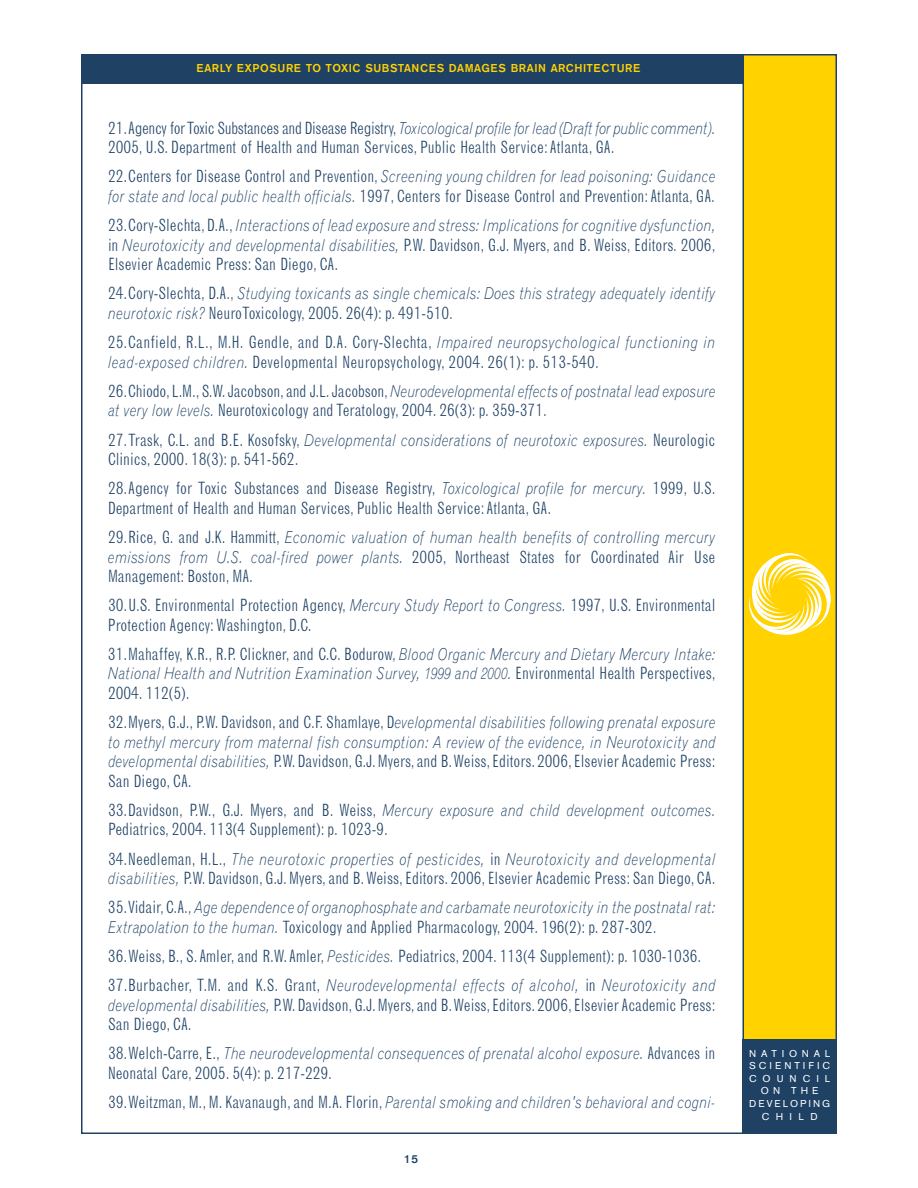
<style>
.page{position:relative;width:918px;height:1188px;background:#fff}
.page>*{position:absolute;margin:0;border:0;box-sizing:border-box;transform-origin:0 0}
.t1{font:300 condensed 16.5px/19.5px "Grotesque";color:#1e4164}
.t2{font:italic 300 16.5px/19.5px "Grotesque";color:#1e4164;text-align:justify;scale:.85 1}
.t3{font:12px "A Grotesk Mdm";letter-spacing:.05em;color:#ffd200}
.t4{font:12px "A Grotesk Mdm";color:#1e4164}
.t5{font:10.5px/12.6px "A Grotesk Rgl";letter-spacing:.39em;color:#fff;text-align:center}
.s1{font-style:italic;font-stretch:normal}
.s2{font-style:normal;font-stretch:condensed}
</style>
<div class="page">
<div style="left:81px;top:56px;width:661px;height:28px;background:#1e4164"></div>
<div style="left:743px;top:55px;width:93px;height:1078px;background:#ffd200"></div>
<svg style="left:749px;top:553px;width:81px;height:82px"></svg>
<div style="left:742px;top:54px;width:95px;height:1080px;border:2px solid #1e4164"></div>
<div style="left:742px;top:1040px;width:95px;height:94px;background:#1e4164"></div>
<p class="t3" style="left:197px;top:63px;width:445px">EARLY EXPOSURE TO TOXIC SUBSTANCES DAMAGES BRAIN ARCHITECTURE</p>
<p class="t1" style="left:108px;top:119px;width:609px">21.Agency for Toxic Substances and Disease Registry,<span class="s1">Toxicological profile for lead (Draft for public comment).<br></span>2005, U.S. Department of Health and Human Services, Public Health Service: Atlanta, GA.</p>
<p class="t1" style="left:108px;top:168px;width:609px">22.Centers for Disease Control and Prevention, <span class="s1">Screening young children for lead poisoning: Guidance for state and local public health officials.</span> 1997, Centers for Disease Control and Prevention: Atlanta, GA.</p>
<p class="t2" style="left:108px;top:217px;width:716px"><span class="s2">23.Cory-Slechta, D.A.,</span>Interactions of lead exposure and stress: Implications for cognitive dysfunction, <span class="s2">in</span> Neurotoxicity and developmental disabilities, <span class="s2">P.W. Davidson, G.J. Myers, and B. Weiss, Editors. 2006, Elsevier Academic Press: San Diego, CA.</span></p>
<p class="t2" style="left:108px;top:285px;width:716px"><span class="s2">24.Cory-Slechta, D.A.,</span> Studying toxicants as single chemicals: Does this strategy adequately identify neurotoxic risk? <span class="s2">NeuroToxicology, 2005. 26(4): p. 491-510.</span></p>
<p class="t1" style="left:108px;top:333px;width:609px">25.Canfield, R.L., M.H. Gendle, and D.A. Cory-Slechta, <span class="s1">Impaired neuropsychological functioning in lead-exposed children.</span> Developmental Neuropsychology, 2004. 26(1): p. 513-540.</p>
<p class="t1" style="left:108px;top:382px;width:609px">26.Chiodo, L.M., S.W. Jacobson, and J.L. Jacobson,<span class="s1">Neurodevelopmental effects of postnatal lead exposure at very low levels.</span> Neurotoxicology and Teratology, 2004. 26(3): p. 359-371.</p>
<p class="t1" style="left:108px;top:431px;width:609px">27.Trask, C.L. and B.E. Kosofsky, <span class="s1">Developmental considerations of neurotoxic exposures.</span> Neurologic<br>Clinics, 2000. 18(3): p. 541-562.</p>
<p class="t1" style="left:108px;top:480px;width:609px">28.Agency for Toxic Substances and Disease Registry, <span class="s1">Toxicological profile for mercury.</span> 1999, U.S.<br>Department of Health and Human Services, Public Health Service: Atlanta, GA.</p>
<p class="t2" style="left:108px;top:529px;width:716px"><span class="s2">29.Rice, G. and J.K. Hammitt,</span> Economic valuation of human health benefits of controlling mercury emissions from U.S. coal-fired power plants. <span class="s2">2005, Northeast States for Coordinated Air Use Management: Boston, MA.</span></p>
<p class="t1" style="left:108px;top:597px;width:609px">30.U.S. Environmental Protection Agency, <span class="s1">Mercury Study Report to Congress.</span> 1997, U.S. Environmental<br>Protection Agency: Washington, D.C.</p>
<p class="t2" style="left:108px;top:646px;width:716px"><span class="s2">31.Mahaffey, K.R., R.P. Clickner, and C.C. Bodurow,</span> Blood Organic Mercury and Dietary Mercury Intake:<br>National Health and Nutrition Examination Survey, 1999 and 2000. <span class="s2">Environmental Health Perspectives, 2004. 112(5).</span></p>
<p class="t2" style="left:108px;top:714px;width:716px"><span class="s2">32.Myers, G.J., P.W. Davidson, and C.F. Shamlaye, D</span>evelopmental disabilities following prenatal exposure to methyl mercury from maternal fish consumption: A review of the evidence, in Neurotoxicity and developmental disabilities, <span class="s2">P.W. Davidson, G.J. Myers, and B.Weiss, Editors. 2006, Elsevier Academic Press:<br>San Diego, CA.</span></p>
<p class="t1" style="left:108px;top:801px;width:609px">33.Davidson, P.W., G.J. Myers, and B. Weiss, <span class="s1">Mercury exposure and child development outcomes.<br></span>Pediatrics, 2004. 113(4 Supplement): p. 1023-9.</p>
<p class="t1" style="left:108px;top:850px;width:609px">34.Needleman, H.L., <span class="s1">The neurotoxic properties of pesticides,</span> in <span class="s1">Neurotoxicity and developmental disabilities,</span> P.W. Davidson, G.J. Myers, and B.Weiss, Editors. 2006, Elsevier Academic Press: San Diego, CA.</p>
<p class="t2" style="left:108px;top:899px;width:716px"><span class="s2">35.Vidair, C.A.,</span>Age dependence of organophosphate and carbamate neurotoxicity in the postnatal rat:<br>Extrapolation to the human. <span class="s2">Toxicology and Applied Pharmacology, 2004. 196(2): p. 287-302.</span></p>
<p class="t1" style="left:108px;top:942px;width:609px;line-height:29.2px">36.Weiss, B., S. Amler, and R.W. Amler, <span class="s1">Pesticides.</span> Pediatrics, 2004. 113(4 Supplement): p. 1030-1036.<br>37.Burbacher, T.M. and K.S. Grant, <span class="s1">Neurodevelopmental effects of alcohol,</span> in <span class="s1">Neurotoxicity and</span></p>
<p class="t1" style="left:108px;top:996px;width:609px"><span class="s1">developmental disabilities,</span> P.W. Davidson, G.J. Myers, and B.Weiss, Editors. 2006, Elsevier Academic Press:<br>San Diego, CA.</p>
<p class="t1" style="left:108px;top:1045px;width:609px">38.Welch-Carre, E., <span class="s1">The neurodevelopmental consequences of prenatal alcohol exposure.</span> Advances in<br>Neonatal Care, 2005. 5(4): p. 217-229.</p>
<p class="t2" style="left:108px;top:1094px;width:716px"><span class="s2">39.Weitzman, M., M. Kavanaugh, and M.A. Florin,</span> Parental smoking and children's behavioral and cogni-</p>
<p class="t4" style="left:404px;top:1155px;width:16px">15</p>
<p class="t5" style="left:749px;top:1048px;width:83px">NATIONAL<br>SCIENTIFIC<br>COUNCIL<br>ON THE<br>DEVELOPING<br>CHILD</p>
</div>
